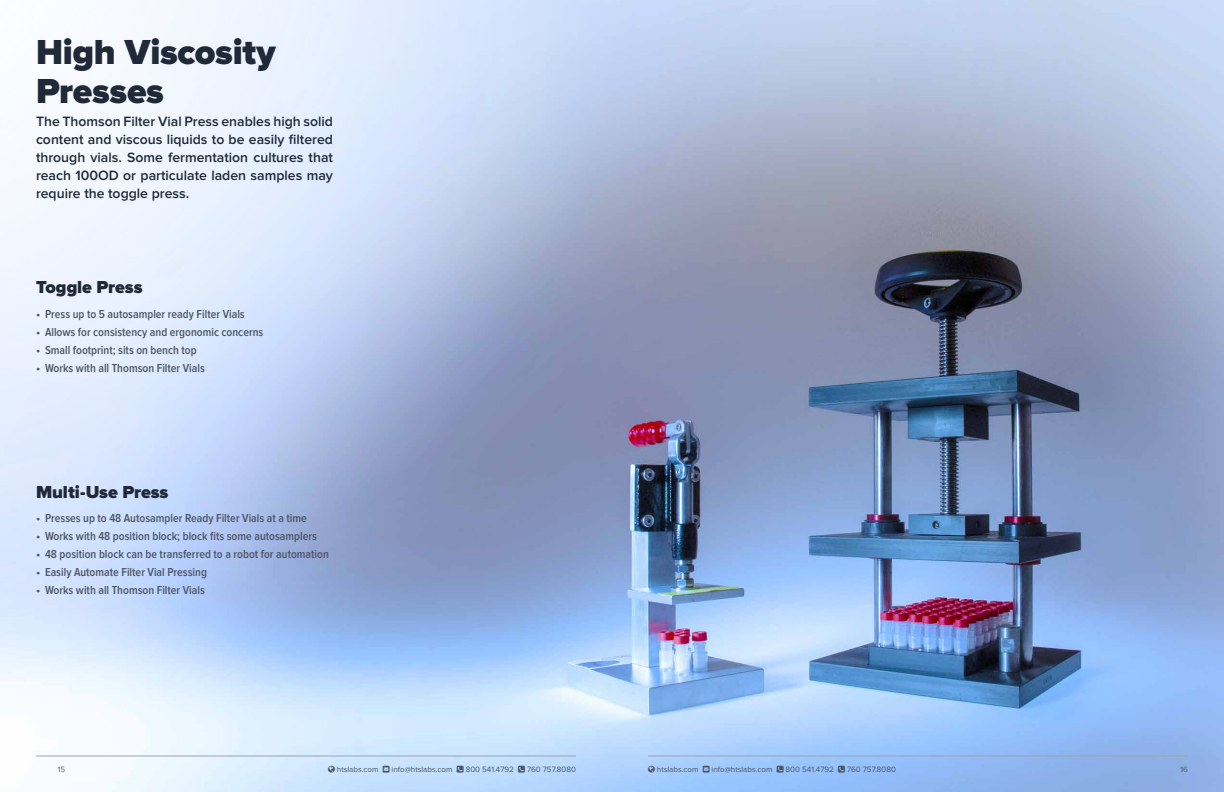
<style>
.page{position:relative;width:1224px;height:792px;background:#fff}
.page>*{position:absolute;margin:0;border:0;box-sizing:border-box;transform-origin:0 0}
.t1{font:900 36px/39px "Proxima Nova";letter-spacing:-.005em;color:#1f2937}
.t2{font:900 18px "Proxima Nova";letter-spacing:-.005em;color:#1f2937}
.t3{font:600 14px/18px "Proxima Nova";color:#1f2937;text-align:justify}
.t4{font:600 12px "Proxima Nova Cond";color:#4b5563}
.t5{font:8px "Proxima Nova";color:#4b5563}
.t6{font:8px "Proxima Nova";color:#575e66}
</style>
<div class="page">
<img style="left:0;top:0;width:1224px;height:792px">
<hr style="left:36px;top:756px;width:540px;height:1px;background:#9ca3af">
<hr style="left:648px;top:756px;width:540px;height:1px;background:#9ca3af">
<svg style="left:328px;top:766px;width:7px;height:6px"></svg>
<svg style="left:383px;top:766px;width:7px;height:6px"></svg>
<svg style="left:457px;top:766px;width:7px;height:6px"></svg>
<svg style="left:518px;top:766px;width:7px;height:6px"></svg>
<svg style="left:648px;top:766px;width:7px;height:6px"></svg>
<svg style="left:703px;top:766px;width:7px;height:6px"></svg>
<svg style="left:777px;top:766px;width:7px;height:6px"></svg>
<svg style="left:838px;top:766px;width:7px;height:6px"></svg>
<h1 class="t1" style="left:36px;top:34px;width:241px">High Viscosity<br>Presses</h1>
<p class="t3" style="left:36px;top:113px;width:299px">The Thomson Filter Vial Press enables high solid content and viscous liquids to be easily filtered through vials. Some fermentation cultures that reach 100OD or particulate laden samples may require the toggle press.</p>
<h2 class="t2" style="left:36px;top:279px;width:108px">Toggle Press</h2>
<p class="t4" style="left:36px;top:309px;width:210px">• Press up to 5 autosampler ready Filter Vials</p>
<p class="t4" style="left:36px;top:327px;width:229px">• Allows for consistency and ergonomic concerns</p>
<p class="t4" style="left:36px;top:345px;width:162px">• Small footprint; sits on bench top</p>
<p class="t4" style="left:36px;top:363px;width:170px">• Works with all Thomson Filter Vials</p>
<h2 class="t2" style="left:36px;top:483px;width:134px">Multi-Use Press</h2>
<p class="t4" style="left:36px;top:513px;width:272px">• Presses up to 48 Autosampler Ready Filter Vials at a time</p>
<p class="t4" style="left:36px;top:531px;width:283px">• Works with 48 position block; block fits some autosamplers</p>
<p class="t4" style="left:36px;top:549px;width:294px">• 48 position block can be transferred to a robot for automation</p>
<p class="t4" style="left:36px;top:567px;width:173px">• Easily Automate Filter Vial Pressing</p>
<p class="t4" style="left:36px;top:585px;width:170px">• Works with all Thomson Filter Vials</p>
<p class="t6" style="left:58px;top:765px;width:9px">15</p>
<p class="t5" style="left:337px;top:766px;width:43px">htslabs.com</p>
<p class="t5" style="left:392px;top:766px;width:62px">info@htslabs.com</p>
<p class="t5" style="left:466px;top:766px;width:50px">800 541.4792</p>
<p class="t5" style="left:527px;top:766px;width:50px">760 757.8080</p>
<p class="t5" style="left:657px;top:766px;width:43px">htslabs.com</p>
<p class="t5" style="left:712px;top:766px;width:62px">info@htslabs.com</p>
<p class="t5" style="left:786px;top:766px;width:50px">800 541.4792</p>
<p class="t5" style="left:847px;top:766px;width:50px">760 757.8080</p>
<p class="t6" style="left:1181px;top:765px;width:9px">16</p>
</div>
